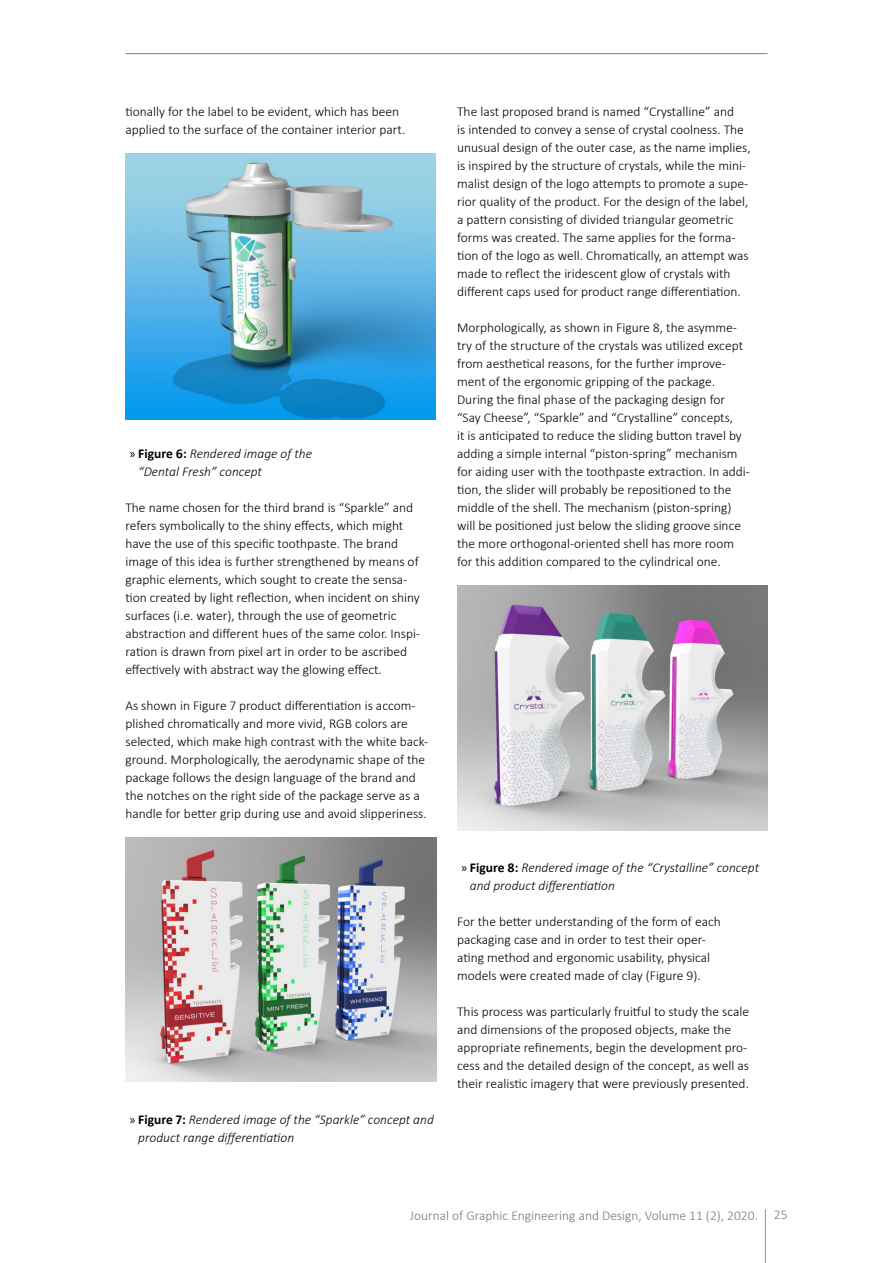
<style>
.page{position:relative;width:893px;height:1263px;background:#fff}
.page>*{position:absolute;margin:0;border:0;box-sizing:border-box;transform-origin:0 0}
.t1{font:300 13.5px/18px "Calibri";color:#000}
.t2{font:italic 300 13.5px/18px "Calibri";color:#000}
.t3{font:300 13.5px "Calibri";color:#77787b}
.s1{font-family:"Myriad Pro";font-weight:400;font-style:normal}
.s2{font-weight:700;font-style:normal}
</style>
<div class="page">
<hr style="left:765px;top:1209px;width:1px;height:54px;background:#939598">
<hr style="left:125px;top:53px;width:642px;height:1px;background:#808285">
<img style="left:125px;top:153px;width:311px;height:267px">
<img style="left:125px;top:837px;width:311px;height:244px">
<img style="left:457px;top:585px;width:310px;height:245px">
<p class="t1" style="left:125px;top:102px;width:281px">tionally for the label to be evident, which has been applied to the surface of the container interior part.</p>
<p class="t2" style="left:138px;top:444px;width:175px;text-indent:-9px"><span class="s1">»</span> <span class="s2">Figure 6:</span> Rendered image of the “Dental Fresh” concept</p>
<p class="t1" style="left:125px;top:498px;width:296px">The name chosen for the third brand is “Sparkle” and refers symbolically to the shiny effects, which might have the use of this specific toothpaste. The brand image of this idea is further strengthened by means of graphic elements, which sought to create the sensa&shy;tion created by light reflection, when incident on shiny surfaces (i.e. water), through the use of geometric abstraction and different hues of the same color. Inspi&shy;ration is drawn from pixel art in order to be ascribed effectively with abstract way the glowing effect.</p>
<p class="t1" style="left:125px;top:696px;width:304px">As shown in Figure 7 product differentiation is accom&shy;plished chromatically and more vivid, RGB colors are selected, which make high contrast with the white back&shy;ground. Morphologically, the aerodynamic shape of the package follows the design language of the brand and the notches on the right side of the package serve as a handle for better grip during use and avoid slipperiness.</p>
<p class="t2" style="left:138px;top:1110px;width:297px;text-indent:-9px"><span class="s1">»</span> <span class="s2">Figure 7:</span> Rendered image of the “Sparkle” concept and product range differentiation</p>
<p class="t1" style="left:457px;top:102px;width:295px">The last proposed brand is named “Crystalline” and<br>is intended to convey a sense of crystal coolness. The unusual design of the outer case, as the name implies, is inspired by the structure of crystals, while the mini&shy;malist design of the logo attempts to promote a supe&shy;rior quality of the product. For the design of the label, a pattern consisting of divided triangular geometric forms was created. The same applies for the forma&shy;tion of the logo as well. Chromatically, an attempt was made to reflect the iridescent glow of crystals with different caps used for product range differentiation.</p>
<p class="t1" style="left:457px;top:318px;width:294px">Morphologically, as shown in Figure 8, the asymme&shy;try of the structure of the crystals was utilized except from aesthetical reasons, for the further improve&shy;ment of the ergonomic gripping of the package.<br>During the final phase of the packaging design for “Say Cheese”, “Sparkle” and “Crystalline” concepts,<br>it is anticipated to reduce the sliding button travel by adding a simple internal “piston-spring” mechanism for aiding user with the toothpaste extraction. In addi&shy;tion, the slider will probably be repositioned to the middle of the shell. The mechanism (piston-spring) will be positioned just below the sliding groove since the more orthogonal-oriented shell has more room for this addition compared to the cylindrical one.</p>
<p class="t2" style="left:470px;top:858px;width:291px;text-indent:-9px"><span class="s1">»</span> <span class="s2">Figure 8:</span> Rendered image of the “Crystalline” concept and product differentiation</p>
<p class="t1" style="left:457px;top:912px;width:265px">For the better understanding of the form of each packaging case and in order to test their oper&shy;ating method and ergonomic usability, physical models were created made of clay (Figure 9).</p>
<p class="t1" style="left:457px;top:1002px;width:294px">This process was particularly fruitful to study the scale and dimensions of the proposed objects, make the appropriate refinements, begin the development pro&shy;cess and the detailed design of the concept, as well as their realistic imagery that were previously presented.</p>
<p class="t3" style="left:410px;top:1207px;width:379px">Journal of Graphic Engineering and Design, Volume 11 (2), 2020. 25</p>
</div>
